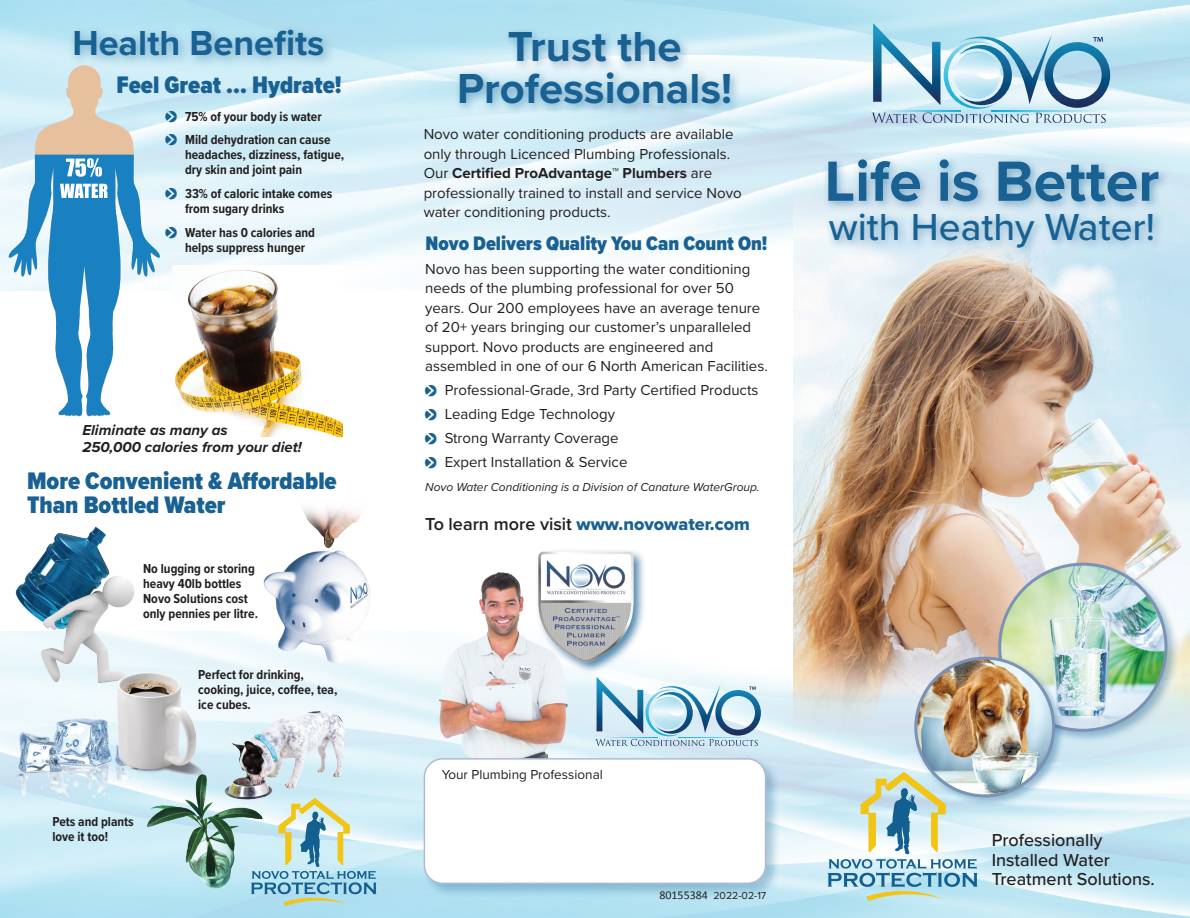
<style>
.page{position:relative;width:1190px;height:918px;background:#fff}
.page>*{position:absolute;margin:0;border:0;box-sizing:border-box;transform-origin:0 0}
.t1{font:700 58.65px "Proxima Nova";color:#186192}
.t2{font:700 43.5px/42px "Proxima Nova";color:#186192;text-align:center}
.t3{font:500 39px "Proxima Nova";color:#186192}
.t4{font:700 36px "Proxima Nova";color:#186192}
.t5{font:900 24.75px/23.9px "Proxima Nova Cond";color:#186192}
.t6{font:900 20.25px "Proxima Nova Cond";color:#186192}
.t7{font:500 18px/19.5px "Proxima Nova";color:#231f20}
.t8{font:18px "Proxima Nova Extrabld";color:#186192}
.t9{font:15px/19.5px "Proxima Nova";color:#231f20}
.t10{font:italic 700 15px "Proxima Nova";color:#231f20}
.t11{font:700 13.5px/15px "Proxima Nova Cond";color:#231f20}
.t12{font:13.5px "Proxima Nova";color:#231f20}
.t13{font:italic 12px "Proxima Nova";color:#231f20}
.t14{font:10.5px "Proxima Nova";color:#231f20}
.s1{font-family:"Pointers";font-weight:400;font-size:14.55px;color:#186192}
.s2{font-weight:700}
.s3{font-family:"Pointers";font-size:14.55px;color:#186192}
.s4{font-family:"Proxima Nova";font-weight:600;color:#231f20}
.s5{font-family:"Calibri";font-size:12px}
</style>
<div class="page">
<img style="left:0;top:0;width:1189px;height:291px">
<img style="left:0;top:631px;width:1189px;height:287px">
<img style="left:793px;top:174px;width:396px;height:596px">
<div style="left:995px;top:560px;width:184px;height:184px;background:#186192;opacity:.4"></div>
<img style="left:999px;top:565px;width:166px;height:165px">
<div style="left:911px;top:654px;width:154px;height:154px;background:#186192;opacity:.4"></div>
<img style="left:915px;top:658px;width:138px;height:138px;border-radius:69px">
<div style="left:914px;top:657px;width:140px;height:140px;border:3px solid #7b92b5;border-radius:50%"></div>
<img style="left:429px;top:572px;width:142px;height:185px">
<div style="left:422px;top:757px;width:358px;height:142px;background:#186192;opacity:.32"></div>
<div style="left:424px;top:759px;width:341px;height:124px;background:#fff;border-radius:18px"></div>
<div style="left:423px;top:758px;width:343px;height:126px;border:2px solid #b0bbd2;border-radius:18px"></div>
<div style="left:535px;top:548px;width:111px;height:127px;background:#186192;opacity:.75"></div>
<img style="left:528px;top:548px;width:112px;height:117px">
<svg style="left:8px;top:65px;width:152px;height:90px;background:#d7ddd8"></svg>
<svg style="left:8px;top:155px;width:152px;height:262px"></svg>
<img style="left:172px;top:265px;width:170px;height:171px">
<svg style="left:871px;top:14px;width:238px;height:109px;background:#a6cddf"></svg>
<svg style="left:595px;top:671px;width:165px;height:75px"></svg>
<svg style="left:827px;top:772px;width:150px;height:129px;background:#bed7d5"></svg>
<svg style="left:251px;top:798px;width:125px;height:108px;background:#b5d4d3"></svg>
<div style="left:822px;top:154px;width:347px;height:104px;background:#186192;opacity:.45"></div>
<div style="left:454px;top:27px;width:287px;height:88px;background:#186192;opacity:.45"></div>
<div style="left:68px;top:24px;width:268px;height:45px;background:#186192;opacity:.45"></div>
<img style="left:12px;top:526px;width:127px;height:167px">
<img style="left:257px;top:509px;width:123px;height:159px">
<img style="left:3px;top:713px;width:142px;height:85px">
<img style="left:102px;top:662px;width:107px;height:118px">
<img style="left:145px;top:772px;width:120px;height:119px">
<img style="left:224px;top:709px;width:120px;height:92px">
<p class="t4" style="left:72px;top:17px;width:253px">Health Benefits</p>
<p class="t5" style="left:116px;top:73px;width:227px">Feel Great ... Hydrate!</p>
<p class="t11" style="left:165px;top:108px;width:158px"><span class="s1">O</span> 75% of your body is water</p>
<p class="t11" style="left:165px;top:132px;width:166px"><span class="s1">O</span> Mild dehydration can cause</p>
<p class="t11" style="left:185px;top:147px;width:161px">headaches, dizziness, fatigue,</p>
<p class="t11" style="left:185px;top:162px;width:118px">dry skin and joint pain</p>
<p class="t11" style="left:165px;top:186px;width:168px"><span class="s1">O</span> 33% of caloric intake comes</p>
<p class="t11" style="left:185px;top:201px;width:101px">from sugary drinks</p>
<p class="t11" style="left:165px;top:225px;width:151px"><span class="s1">O</span> Water has 0 calories and</p>
<p class="t11" style="left:185px;top:240px;width:121px">helps suppress hunger</p>
<p class="t10" style="left:82px;top:419px;width:147px">Eliminate as many as</p>
<p class="t10" style="left:82px;top:436px;width:221px">250,000 calories from your diet!</p>
<p class="t5" style="left:27px;top:469px;width:311px">More Convenient &amp; Affordable<br>Than Bottled Water</p>
<p class="t11" style="left:143px;top:561px;width:113px">No lugging or storing heavy 40lb bottles</p>
<p class="t11" style="left:143px;top:591px;width:116px">Novo Solutions cost only pennies per litre.</p>
<p class="t11" style="left:52px;top:814px;width:83px">Pets and plants love it too!</p>
<p class="t11" style="left:198px;top:667px;width:141px">Perfect for drinking, cooking, juice, coffee, tea, ice cubes.</p>
<p class="t2" style="left:457px;top:25px;width:277px">Trust the<br>Professionals!</p>
<p class="t9" style="left:423px;top:124px;width:311px">Novo water conditioning products are available</p>
<p class="t9" style="left:423px;top:144px;width:308px">only through Licenced Plumbing Professionals.</p>
<p class="t9" style="left:423px;top:163px;width:319px">Our <span class="s2">Certified ProAdvantage™ Plumbers</span> are professionally trained to install and service Novo water conditioning products.</p>
<p class="t6" style="left:425px;top:228px;width:343px">Novo Delivers Quality You Can Count On!</p>
<p class="t9" style="left:425px;top:258px;width:344px">Novo has been supporting the water conditioning needs of the plumbing professional for over 50 years. Our 200 employees have an average tenure of 20+ years bringing our customer’s unparalleled support. Novo products are engineered and assembled in one of our 6 North American Facilities.</p>
<p class="t9" style="left:425px;top:380px;width:335px"><span class="s3">O</span> Professional-Grade, 3rd Party Certified Products</p>
<p class="t9" style="left:425px;top:403px;width:191px"><span class="s3">O</span> Leading Edge Technology</p>
<p class="t9" style="left:425px;top:427px;width:195px"><span class="s3">O</span> Strong Warranty Coverage</p>
<p class="t9" style="left:425px;top:451px;width:204px"><span class="s3">O</span> Expert Installation &amp; Service</p>
<p class="t13" style="left:425px;top:478px;width:336px">Novo Water Conditioning is a Division of Canature WaterGroup.</p>
<p class="t8" style="left:425px;top:510px;width:326px"><span class="s4">To learn more visit</span> www.novowater.com</p>
<p class="t1" style="left:824px;top:138px;width:336px">Life is Better</p>
<p class="t3" style="left:828px;top:198px;width:327px">with Heathy Water!</p>
<p class="t12" style="left:441px;top:765px;width:163px">Your Plumbing Professional</p>
<p class="t14" style="left:659px;top:888px;width:108px"><span class="s5">80155384</span> 2022-02-17</p>
<p class="t7" style="left:991px;top:830px;width:165px">Professionally<br>Installed Water<br>Treatment Solutions.</p>
</div>
